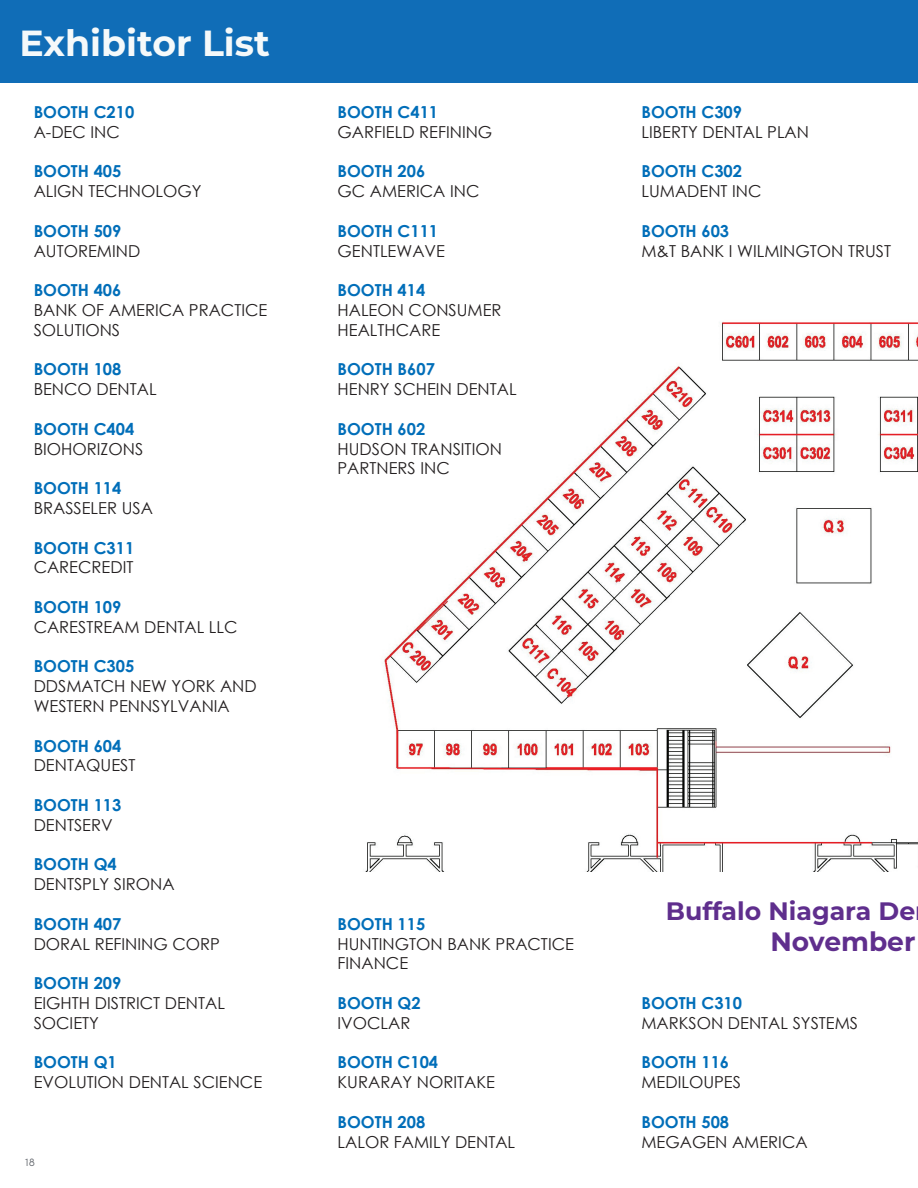
<style>
.page{position:relative;width:918px;height:1188px;background:#fff}
.page>*{position:absolute;margin:0;border:0;box-sizing:border-box;transform-origin:0 0}
.t1{font:700 36.3px "Montserrat";color:#f5f9fa}
.t2{font:700 26.55px "Montserrat";color:#5f2e8d}
.t3{font:700 25.2px "Montserrat";color:#5f2e8d}
.t4{font:16.5px/19.8px "Century Gothic";color:#231f20}
.t5{font:700 16.5px "Century Gothic";color:#006eb9}
.t6{font:300 11.1px "Sofia Pro";color:#5f6369}
</style>
<div class="page">
<div style="left:0;top:0;width:918px;height:83px;background:#106db7"></div>
<img style="left:366px;top:322px;width:552px;height:549px">
<h1 class="t1" style="left:20px;top:17px;width:252px">Exhibitor List</h1>
<p class="t5" style="left:34px;top:99px;width:102px">BOOTH C210</p>
<p class="t4" style="left:34px;top:122px;width:88px">A-DEC INC</p>
<p class="t5" style="left:34px;top:159px;width:89px">BOOTH 405</p>
<p class="t4" style="left:34px;top:181px;width:169px">ALIGN TECHNOLOGY</p>
<p class="t5" style="left:34px;top:218px;width:89px">BOOTH 509</p>
<p class="t4" style="left:34px;top:240px;width:108px">AUTOREMIND</p>
<p class="t5" style="left:34px;top:278px;width:89px">BOOTH 406</p>
<p class="t4" style="left:34px;top:300px;width:235px">BANK OF AMERICA PRACTICE<br>SOLUTIONS</p>
<p class="t5" style="left:34px;top:357px;width:89px">BOOTH 108</p>
<p class="t4" style="left:34px;top:379px;width:125px">BENCO DENTAL</p>
<p class="t5" style="left:34px;top:416px;width:102px">BOOTH C404</p>
<p class="t4" style="left:34px;top:438px;width:111px">BIOHORIZONS</p>
<p class="t5" style="left:34px;top:476px;width:89px">BOOTH 114</p>
<p class="t4" style="left:34px;top:498px;width:121px">BRASSELER USA</p>
<p class="t5" style="left:34px;top:535px;width:102px">BOOTH C311</p>
<p class="t4" style="left:34px;top:557px;width:101px">CARECREDIT</p>
<p class="t5" style="left:34px;top:594px;width:89px">BOOTH 109</p>
<p class="t4" style="left:34px;top:617px;width:205px">CARESTREAM DENTAL LLC</p>
<p class="t5" style="left:34px;top:654px;width:102px">BOOTH C305</p>
<p class="t4" style="left:34px;top:676px;width:225px">DDSMATCH NEW YORK AND<br>WESTERN PENNSYLVANIA</p>
<p class="t5" style="left:34px;top:733px;width:89px">BOOTH 604</p>
<p class="t4" style="left:34px;top:755px;width:103px">DENTAQUEST</p>
<p class="t5" style="left:34px;top:792px;width:89px">BOOTH 113</p>
<p class="t4" style="left:34px;top:815px;width:81px">DENTSERV</p>
<p class="t5" style="left:34px;top:852px;width:85px">BOOTH Q4</p>
<p class="t4" style="left:34px;top:874px;width:143px">DENTSPLY SIRONA</p>
<p class="t5" style="left:34px;top:911px;width:89px">BOOTH 407</p>
<p class="t4" style="left:34px;top:933px;width:188px">DORAL REFINING CORP</p>
<p class="t5" style="left:34px;top:971px;width:89px">BOOTH 209</p>
<p class="t4" style="left:34px;top:993px;width:193px">EIGHTH DISTRICT DENTAL<br>SOCIETY</p>
<p class="t5" style="left:34px;top:1050px;width:85px">BOOTH Q1</p>
<p class="t4" style="left:34px;top:1072px;width:230px">EVOLUTION DENTAL SCIENCE</p>
<p class="t6" style="left:25px;top:1154px;width:11px">18</p>
<p class="t5" style="left:338px;top:99px;width:102px">BOOTH C411</p>
<p class="t4" style="left:338px;top:122px;width:156px">GARFIELD REFINING</p>
<p class="t5" style="left:338px;top:159px;width:89px">BOOTH 206</p>
<p class="t4" style="left:338px;top:181px;width:143px">GC AMERICA INC</p>
<p class="t5" style="left:338px;top:218px;width:102px">BOOTH C111</p>
<p class="t4" style="left:338px;top:240px;width:109px">GENTLEWAVE</p>
<p class="t5" style="left:338px;top:278px;width:89px">BOOTH 414</p>
<p class="t4" style="left:338px;top:300px;width:166px">HALEON CONSUMER<br>HEALTHCARE</p>
<p class="t5" style="left:338px;top:357px;width:99px">BOOTH B607</p>
<p class="t4" style="left:338px;top:379px;width:181px">HENRY SCHEIN DENTAL</p>
<p class="t5" style="left:338px;top:416px;width:89px">BOOTH 602</p>
<p class="t4" style="left:338px;top:438px;width:166px">HUDSON TRANSITION<br>PARTNERS INC</p>
<p class="t5" style="left:641px;top:99px;width:102px">BOOTH C309</p>
<p class="t4" style="left:641px;top:122px;width:169px">LIBERTY DENTAL PLAN</p>
<p class="t5" style="left:641px;top:159px;width:102px">BOOTH C302</p>
<p class="t4" style="left:641px;top:181px;width:122px">LUMADENT INC</p>
<p class="t5" style="left:641px;top:218px;width:89px">BOOTH 603</p>
<p class="t4" style="left:641px;top:240px;width:251px">M&amp;T BANK I WILMINGTON TRUST</p>
<p class="t5" style="left:338px;top:911px;width:89px">BOOTH 115</p>
<p class="t4" style="left:338px;top:933px;width:238px">HUNTINGTON BANK PRACTICE<br>FINANCE</p>
<p class="t5" style="left:338px;top:990px;width:85px">BOOTH Q2</p>
<p class="t4" style="left:338px;top:1013px;width:74px">IVOCLAR</p>
<p class="t5" style="left:338px;top:1050px;width:102px">BOOTH C104</p>
<p class="t4" style="left:338px;top:1072px;width:159px">KURARAY NORITAKE</p>
<p class="t5" style="left:338px;top:1109px;width:89px">BOOTH 208</p>
<p class="t4" style="left:338px;top:1131px;width:179px">LALOR FAMILY DENTAL</p>
<h3 class="t3" style="left:666px;top:892px;width:251px">Buffalo Niagara De</h3>
<h2 class="t2" style="left:770px;top:923px;width:147px">November</h2>
<p class="t5" style="left:641px;top:990px;width:102px">BOOTH C310</p>
<p class="t4" style="left:641px;top:1013px;width:218px">MARKSON DENTAL SYSTEMS</p>
<p class="t5" style="left:641px;top:1050px;width:89px">BOOTH 116</p>
<p class="t4" style="left:641px;top:1072px;width:101px">MEDILOUPES</p>
<p class="t5" style="left:641px;top:1109px;width:89px">BOOTH 508</p>
<p class="t4" style="left:641px;top:1131px;width:168px">MEGAGEN AMERICA</p>
</div>
